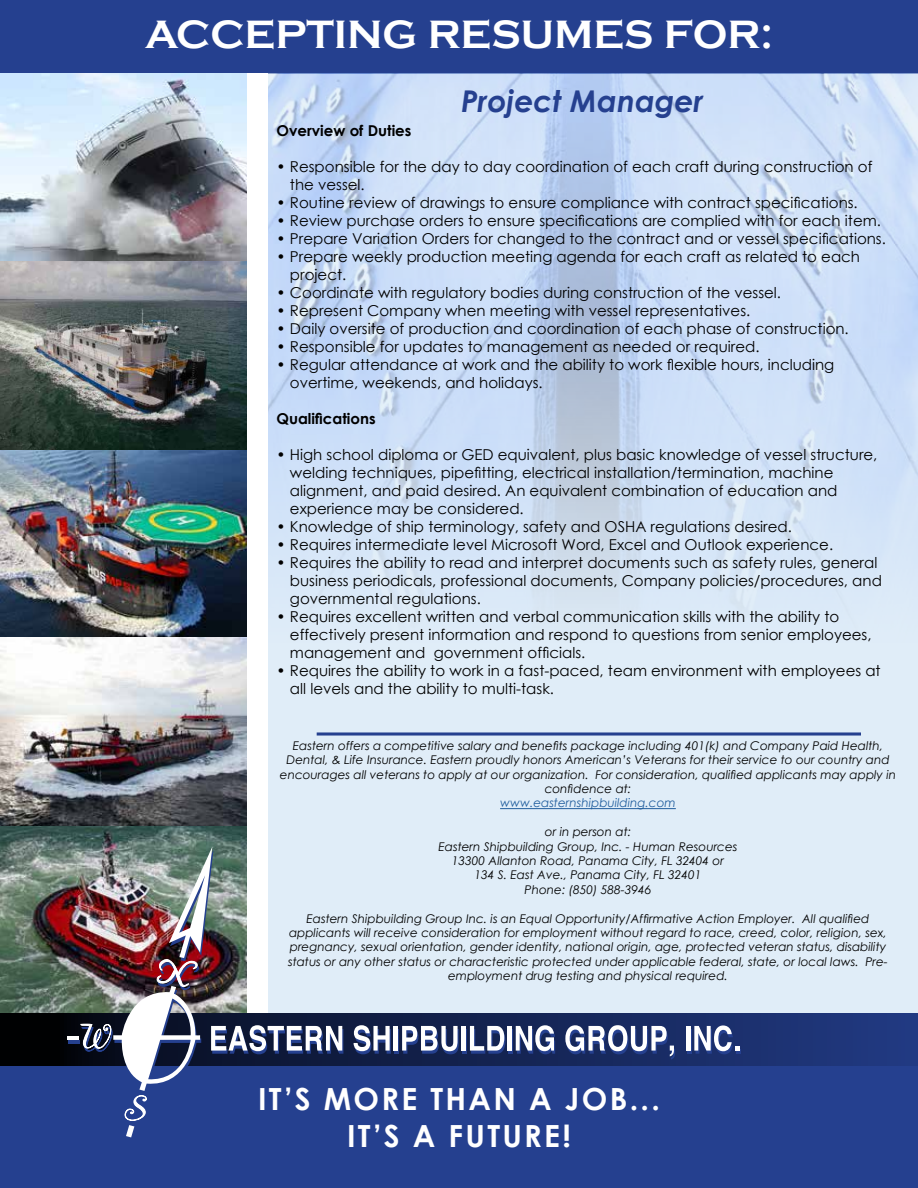
<style>
.page{position:relative;width:918px;height:1188px;background:#fff}
.page>*{position:absolute;margin:0;border:0;box-sizing:border-box;transform-origin:0 0}
.t1{font:700 40.65px "Copperplate Gothic";color:#fff}
.t2{font:700 30.45px/36.6px "Century Gothic";letter-spacing:.075em;color:#fff;text-align:center}
.t3{font:italic 700 30px "Century Gothic";color:#25408f}
.t4{font:15px/18px "Century Gothic";color:#000}
.t5{font:700 15px "Century Gothic";color:#000}
.t6{font:italic 12px/14.4px "Century Gothic";color:#000;text-align:center}
.t7{font:italic 12px "Century Gothic";color:#215e9e}
</style>
<div class="page">
<div style="left:0;top:0;width:918px;height:73px;background:#25408f"></div>
<div style="left:243px;top:73px;width:675px;height:941px;background:#e0edf8"></div>
<img style="left:268px;top:73px;width:650px;height:663px">
<img style="left:0;top:73px;width:248px;height:941px">
<hr style="left:500px;top:808px;width:176px;height:1px;background:#215e9e">
<svg style="left:317px;top:732px;width:544px;height:4px;background:#5068a7"></svg>
<div style="left:248px;top:73px;width:20px;height:941px;background:#fff"></div>
<div style="left:0;top:1014px;width:918px;height:174px;background:#25408f"></div>
<svg style="left:0;top:1014px;width:918px;height:51px;background:#162657"></svg>
<hr style="left:395px;top:1029px;width:4px;height:25px;background:#25408f">
<hr style="left:463px;top:1029px;width:4px;height:25px;background:#25408f">
<hr style="left:509px;top:1029px;width:4px;height:25px;background:#25408f">
<svg style="left:687px;top:1029px;width:4px;height:25px"></svg>
<svg style="left:354px;top:1025px;width:37px;height:29px"></svg>
<hr style="left:394px;top:1026px;width:4px;height:25px;background:#fff">
<svg style="left:402px;top:1026px;width:57px;height:28px;background:#818ba9"></svg>
<hr style="left:462px;top:1026px;width:4px;height:25px;background:#fff">
<svg style="left:470px;top:1026px;width:35px;height:28px"></svg>
<div style="left:507px;top:1026px;width:5px;height:25px;background:#fff"></div>
<svg style="left:516px;top:1025px;width:39px;height:29px"></svg>
<svg style="left:565px;top:1025px;width:110px;height:34px;background:#66749b"></svg>
<hr style="left:686px;top:1026px;width:4px;height:25px;background:#fff">
<svg style="left:694px;top:1025px;width:46px;height:29px"></svg>
<hr style="left:67px;top:1036px;width:12px;height:4px;background:#fff">
<img style="left:68px;top:847px;width:275px;height:291px">
<h1 class="t1" style="left:145px;top:12px;width:629px">ACCEPTING RESUMES FOR:</h1>
<h3 class="t3" style="left:461px;top:78px;width:244px">Project Manager</h3>
<p class="t5" style="left:276px;top:119px;width:136px">Overview of Duties</p>
<p class="t4" style="left:290px;top:157px;width:584px;text-indent:-14px">• Responsible for the day to day coordination of each craft during construction of the vessel.</p>
<p class="t4" style="left:276px;top:193px;width:583px">• Routine review of drawings to ensure compliance with contract specifications.</p>
<p class="t4" style="left:276px;top:211px;width:606px">• Review purchase orders to ensure specifications are complied with for each item.</p>
<p class="t4" style="left:276px;top:229px;width:611px">• Prepare Variation Orders for changed to the contract and or vessel specifications.</p>
<p class="t4" style="left:290px;top:247px;width:572px;text-indent:-14px">• Prepare weekly production meeting agenda for each craft as related to each project.</p>
<p class="t4" style="left:276px;top:283px;width:506px">• Coordinate with regulatory bodies during construction of the vessel.</p>
<p class="t4" style="left:276px;top:301px;width:475px">• Represent Company when meeting with vessel representatives.</p>
<p class="t4" style="left:276px;top:319px;width:574px">• Daily oversite of production and coordination of each phase of construction.</p>
<p class="t4" style="left:276px;top:337px;width:485px">• Responsible for updates to management as needed or required.</p>
<p class="t4" style="left:290px;top:355px;width:546px;text-indent:-14px">• Regular attendance at work and the ability to work flexible hours, including overtime, weekends, and holidays.</p>
<p class="t5" style="left:276px;top:407px;width:101px">Qualifications</p>
<p class="t4" style="left:290px;top:445px;width:589px;text-indent:-14px">• High school diploma or GED equivalent, plus basic knowledge of vessel structure, welding techniques, pipefitting, electrical installation/termination, machine alignment, and paid desired. An equivalent combination of education and experience may be considered.</p>
<p class="t4" style="left:276px;top:517px;width:517px">• Knowledge of ship terminology, safety and OSHA regulations desired.</p>
<p class="t4" style="left:276px;top:535px;width:558px">• Requires intermediate level Microsoft Word, Excel and Outlook experience.</p>
<p class="t4" style="left:290px;top:553px;width:593px;text-indent:-14px">• Requires the ability to read and interpret documents such as safety rules, general business periodicals, professional documents, Company policies/procedures, and governmental regulations.</p>
<p class="t4" style="left:290px;top:607px;width:583px;text-indent:-14px">• Requires excellent written and verbal communication skills with the ability to effectively present information and respond to questions from senior employees, management and government officials.</p>
<p class="t4" style="left:290px;top:661px;width:592px;text-indent:-14px">• Requires the ability to work in a fast-paced, team environment with employees at all levels and the ability to multi-task.</p>
<p class="t6" style="left:280px;top:738px;width:618px">Eastern offers a competitive salary and benefits package including 401(k) and Company Paid Health, Dental, &amp; Life Insurance. Eastern proudly honors American’s Veterans for their service to our country and encourages all veterans to apply at our organization. For consideration, qualified applicants may apply in confidence at:</p>
<p class="t7" style="left:500px;top:795px;width:177px">www.easternshipbuilding.com</p>
<p class="t6" style="left:438px;top:825px;width:301px">or in person at:<br>Eastern Shipbuilding Group, Inc. - Human Resources 13300 Allanton Road, Panama City, FL 32404 or<br>134 S. East Ave., Panama City, FL 32401<br>Phone: (850) 588-3946</p>
<p class="t6" style="left:288px;top:911px;width:601px">Eastern Shipbuilding Group Inc. is an Equal Opportunity/Affirmative Action Employer. All qualified applicants will receive consideration for employment without regard to race, creed, color, religion, sex, pregnancy, sexual orientation, gender identity, national origin, age, protected veteran status, disability status or any other status or characteristic protected under applicable federal, state, or local laws. Pre&shy;employment drug testing and physical required.</p>
<h2 class="t2" style="left:258px;top:1080px;width:403px">IT’S MORE THAN A JOB...<br>IT’S A FUTURE!</h2>
</div>
